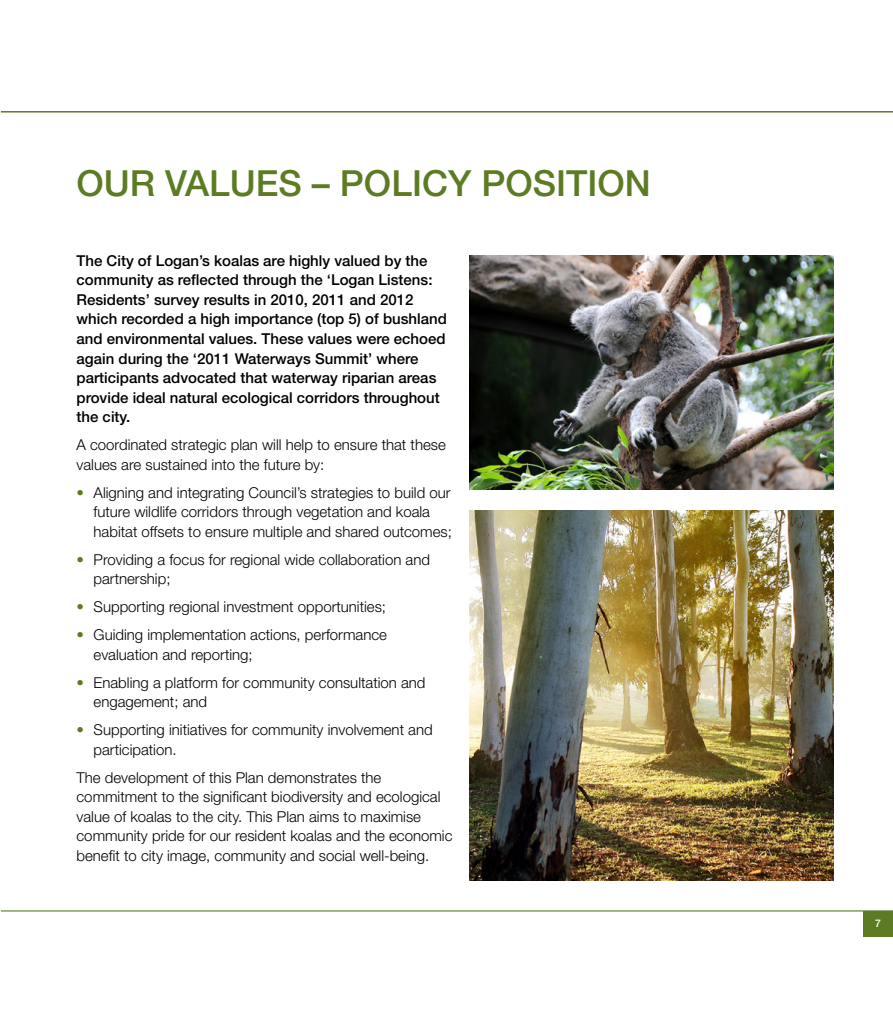
<style>
.page{position:relative;width:893px;height:1021px;background:#fff}
.page>*{position:absolute;margin:0;border:0;box-sizing:border-box;transform-origin:0 0}
.t1{font:500 36px "Helvetica Neue LT Std";color:#5d7b23}
.Body{font:300 15px/19.5px "Helvetica Neue LT Std";color:#000}
.Body-2{font:500 15px/19.5px "Helvetica Neue LT Std";color:#000}
.t2{font:500 10.5px "Helvetica Neue LT Std";color:#fff}
.s1{color:#5d7b23}
</style>
<div class="page">
<img style="left:470px;top:255px;width:363px;height:234px">
<img style="left:470px;top:510px;width:363px;height:370px">
<div style="left:863px;top:910px;width:30px;height:26px;background:#5d7b23"></div>
<hr style="left:1px;top:910px;width:892px;height:1px;background:#5d7b23">
<hr style="left:1px;top:111px;width:892px;height:1px;background:#5d7b23">
<h2 class="t1" style="left:77px;top:162px;width:576px">OUR VALUES – POLICY POSITION</h2>
<p class="Body-2" style="left:77px;top:251px;width:372px">The City of Logan’s koalas are highly valued by the community as reflected through the ‘Logan Listens:<br>Residents’ survey results in 2010, 2011 and 2012 which recorded a high importance (top 5) of bushland and environmental values. These values were echoed again during the ‘2011 Waterways Summit’ where participants advocated that waterway riparian areas provide ideal natural ecological corridors throughout the city.</p>
<p class="Body" style="left:77px;top:434px;width:371px">A coordinated strategic plan will help to ensure that these values are sustained into the future by:</p>
<p class="Body" style="left:94px;top:482px;width:360px;text-indent:-17px"><span class="s1">•</span> Aligning and integrating Council’s strategies to build our future wildlife corridors through vegetation and koala habitat offsets to ensure multiple and shared outcomes;</p>
<p class="Body" style="left:94px;top:549px;width:338px;text-indent:-17px"><span class="s1">•</span> Providing a focus for regional wide collaboration and partnership;</p>
<p class="Body" style="left:77px;top:596px;width:311px"><span class="s1">•</span> Supporting regional investment opportunities;</p>
<p class="Body" style="left:94px;top:624px;width:295px;text-indent:-17px"><span class="s1">•</span> Guiding implementation actions, performance evaluation and reporting;</p>
<p class="Body" style="left:94px;top:672px;width:333px;text-indent:-17px"><span class="s1">•</span> Enabling a platform for community consultation and engagement; and</p>
<p class="Body" style="left:94px;top:719px;width:341px;text-indent:-17px"><span class="s1">•</span> Supporting initiatives for community involvement and participation.</p>
<p class="Body" style="left:77px;top:767px;width:377px">The development of this Plan demonstrates the commitment to the significant biodiversity and ecological value of koalas to the city. This Plan aims to maximise community pride for our resident koalas and the economic benefit to city image, community and social well-being.</p>
<p class="t2" style="left:875px;top:917px;width:7px">7</p>
</div>
